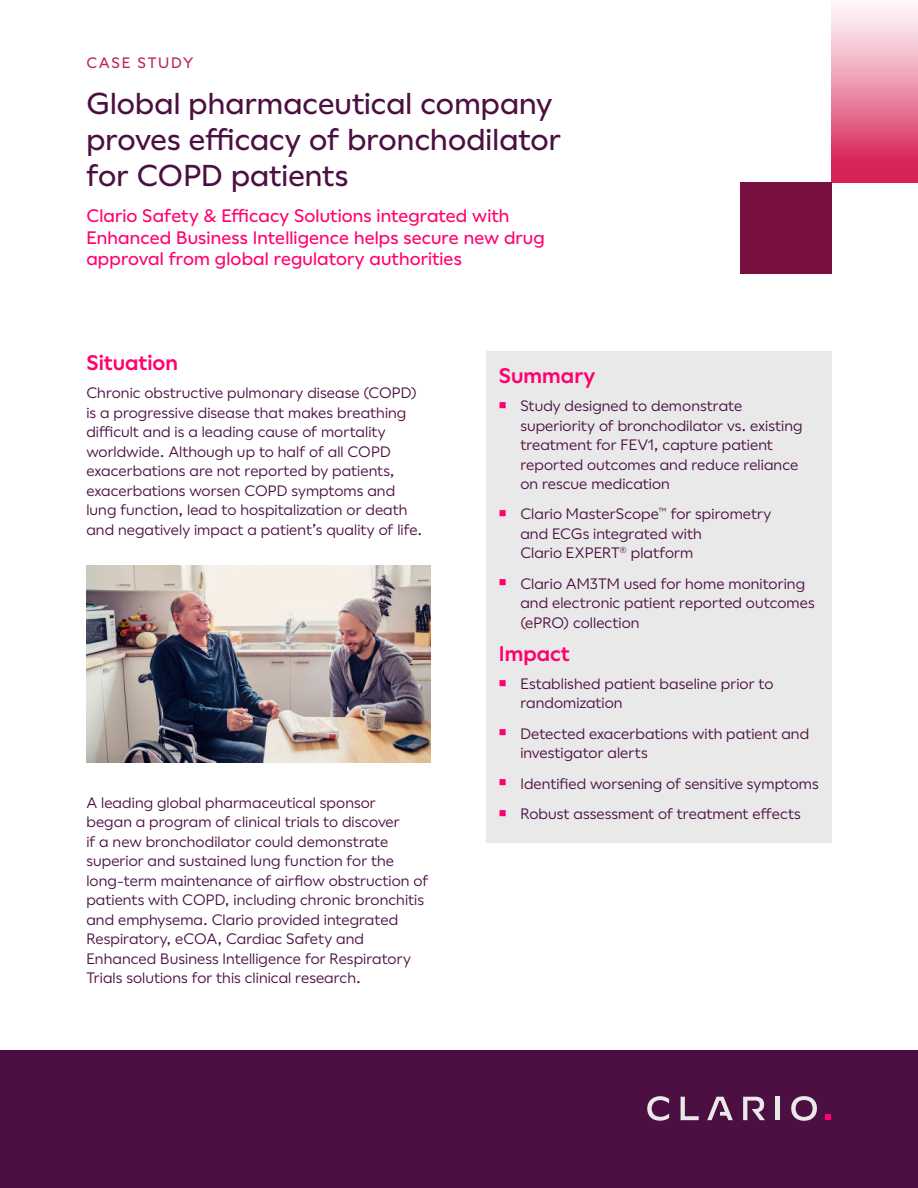
<style>
.page{position:relative;width:918px;height:1188px;background:#fff}
.page>*{position:absolute;margin:0;border:0;box-sizing:border-box;transform-origin:0 0}
.t1{font:500 30px/36px "Callop";letter-spacing:.005em;color:#4b0f41}
.t2{font:600 21px "Callop";color:#ff006e}
.t3{font:500 18px/21.6px "Callop";letter-spacing:.01em;color:#ff006e}
.t4{font:15px/19.5px "Callop";letter-spacing:.005em;color:#4b0f41}
.t5{font:500 15px "Callop";letter-spacing:.11em;color:#b92855}
</style>
<div class="page">
<div style="left:486px;top:351px;width:346px;height:491px;background:#e9e9e9"></div>
<div style="left:0;top:1051px;width:918px;height:137px;background:#4b0f41"></div>
<img style="left:86px;top:566px;width:345px;height:196px">
<svg style="left:647px;top:1096px;width:22px;height:25px"></svg>
<svg style="left:681px;top:1097px;width:18px;height:23px"></svg>
<hr style="left:776px;top:1097px;width:4px;height:23px;background:#e9e9e9">
<svg style="left:791px;top:1096px;width:26px;height:25px"></svg>
<svg style="left:825px;top:1114px;width:6px;height:6px"></svg>
<svg style="left:707px;top:1097px;width:26px;height:23px"></svg>
<svg style="left:743px;top:1097px;width:22px;height:23px"></svg>
<img style="left:832px;top:4px;width:86px;height:179px">
<div style="left:740px;top:183px;width:92px;height:91px;background:#780f41"></div>
<p class="t5" style="left:86px;top:56px;width:109px">CASE STUDY</p>
<h1 class="t1" style="left:86px;top:87px;width:476px">Global pharmaceutical company proves efficacy of bronchodilator for COPD patients</h1>
<p class="t3" style="left:86px;top:206px;width:460px">Clario Safety &amp; Efficacy Solutions integrated with<br>Enhanced Business Intelligence helps secure new drug approval from global regulatory authorities</p>
<h2 class="t2" style="left:86px;top:354px;width:93px">Situation</h2>
<p class="t4" style="left:86px;top:384px;width:337px">Chronic obstructive pulmonary disease (COPD) is a progressive disease that makes breathing difficult and is a leading cause of mortality worldwide. Although up to half of all COPD exacerbations are not reported by patients, exacerbations worsen COPD symptoms and lung function, lead to hospitalization or death and negatively impact a patient’s quality of life.</p>
<p class="t4" style="left:86px;top:794px;width:343px">A leading global pharmaceutical sponsor<br>began a program of clinical trials to discover<br>if a new bronchodilator could demonstrate superior and sustained lung function for the long-term maintenance of airflow obstruction of patients with COPD, including chronic bronchitis and emphysema. Clario provided integrated Respiratory, eCOA, Cardiac Safety and Enhanced Business Intelligence for Respiratory Trials solutions for this clinical research.</p>
<h2 class="t2" style="left:499px;top:366px;width:98px">Summary</h2>
<p class="t4" style="left:520px;top:397px;width:284px">Study designed to demonstrate superiority of bronchodilator vs. existing treatment for FEV1, capture patient reported outcomes and reduce reliance on rescue medication</p>
<p class="t4" style="left:520px;top:505px;width:252px">Clario MasterScope<sup>™</sup> for spirometry and ECGs integrated with<br>Clario EXPERT<sup>®</sup> platform</p>
<p class="t4" style="left:520px;top:575px;width:296px">Clario AM3TM used for home monitoring and electronic patient reported outcomes (ePRO) collection</p>
<h2 class="t2" style="left:499px;top:644px;width:73px">Impact</h2>
<p class="t4" style="left:520px;top:675px;width:255px">Established patient baseline prior to randomization</p>
<p class="t4" style="left:520px;top:725px;width:290px">Detected exacerbations with patient and investigator alerts</p>
<p class="t4" style="left:520px;top:769px;width:300px;line-height:30.3px">Identified worsening of sensitive symptoms<br>Robust assessment of treatment effects</p>
</div>
